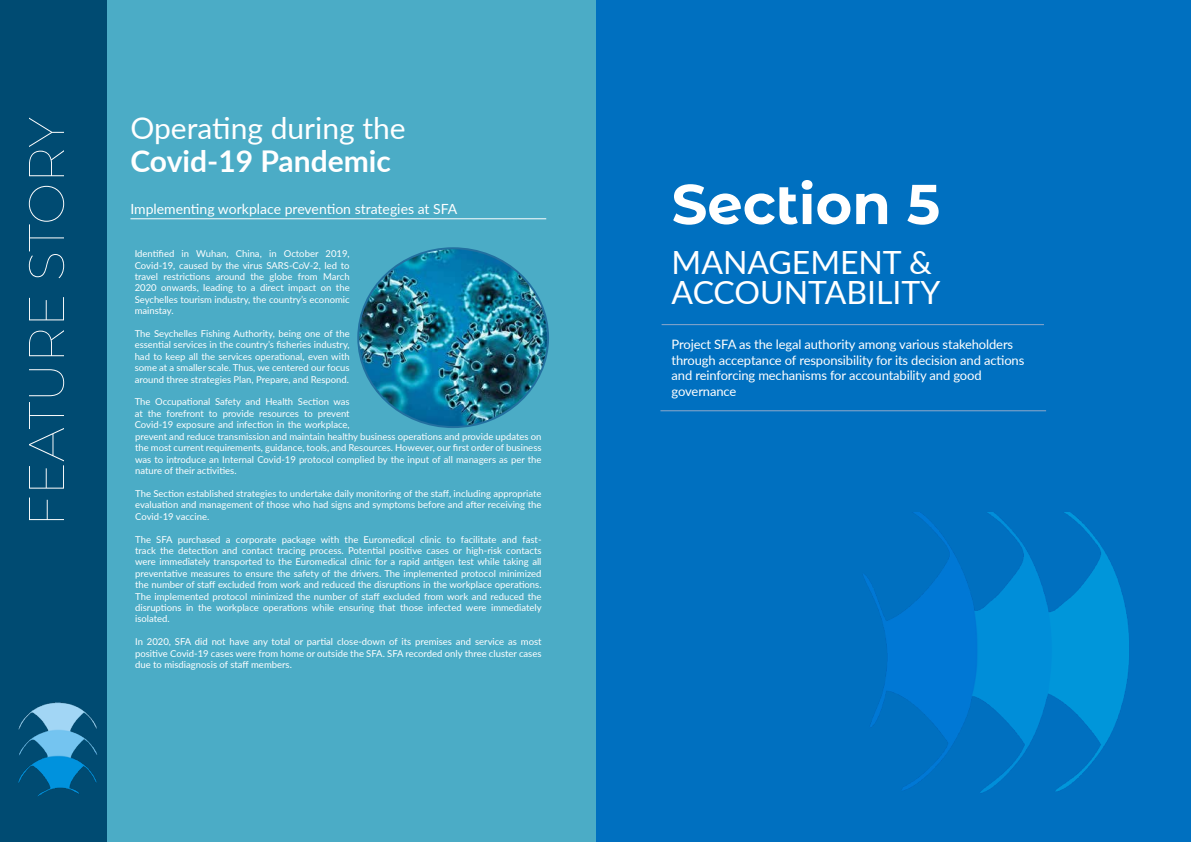
<style>
.page{position:relative;width:1191px;height:842px;background:#fff}
.page>*{position:absolute;margin:0;border:0;box-sizing:border-box;transform-origin:0 0}
.t1{font:700 56px "Montserrat Alternates";color:#fff}
.t2{font:100 50px "Montserrat";letter-spacing:-.005em;color:#fff}
.t3{font:32px/30px "Lato";color:#fff}
.t4{font:30px "Lato";color:#fff}
.t5{font:700 30px "Lato";color:#fff}
.t6{font:14px "Lato";color:#fff}
.t7{font:13px/15.6px "Lato";letter-spacing:-.01em;color:#fff}
.t8{font:9.5px/11.4px "Lato";color:#fff;text-align:justify}
</style>
<div class="page">
<div style="left:595px;top:0;width:596px;height:842px;background:#0070c0"></div>
<hr style="left:661px;top:324px;width:383px;height:1px;background:#8da8cb">
<hr style="left:660px;top:410px;width:386px;height:1px;background:#8da8cb">
<img style="left:863px;top:512px;width:266px;height:281px">
<div style="left:0;top:0;width:596px;height:842px;background:#4bacc6"></div>
<div style="left:0;top:0;width:106px;height:842px;background:#004b72"></div>
<hr style="left:130px;top:218px;width:416px;height:1px;background:#fff">
<img style="left:358px;top:248px;width:190px;height:179px">
<img style="left:18px;top:676px;width:89px;height:147px">
<h2 class="t2" style="left:13px;top:527px;width:411px;rotate:-90deg">FEATURE STORY</h2>
<h3 class="t4" style="left:130px;top:107px;width:277px">Operating during the</h3>
<h3 class="t5" style="left:130px;top:139px;width:262px">Covid-19 Pandemic</h3>
<h3 class="t6" style="left:130px;top:199px;width:328px">Implementing workplace prevention strategies at SFA</h3>
<p class="t8" style="left:135px;top:248px;width:216px">Identified in Wuhan, China, in October 2019, Covid-19, caused by the virus SARS-CoV-2, led to travel restrictions around the globe from March 2020 onwards, leading to a direct impact on the Seychelles tourism industry, the country’s economic mainstay.</p>
<p class="t8" style="left:135px;top:327px;width:216px">The Seychelles Fishing Authority, being one of the essential services in the country’s fisheries industry, had to keep all the services operational, even with some at a smaller scale. Thus, we centered our focus around three strategies Plan, Prepare, and Respond.</p>
<p class="t8" style="left:135px;top:396px;width:216px">The Occupational Safety and Health Section was at the forefront to provide resources to prevent Covid-19 exposure and infection in the workplace,</p>
<p class="t8" style="left:135px;top:430px;width:408px">prevent and reduce transmission and maintain healthy business operations and provide updates on the most current requirements, guidance, tools, and Resources. However, our first order of business was to introduce an Internal Covid-19 protocol complied by the input of all managers as per the nature of their activities.</p>
<p class="t8" style="left:135px;top:487px;width:408px">The Section established strategies to undertake daily monitoring of the staff, including appropriate evaluation and management of those who had signs and symptoms before and after receiving the Covid-19 vaccine.</p>
<p class="t8" style="left:135px;top:533px;width:408px">The SFA purchased a corporate package with the Euromedical clinic to facilitate and fast&shy;track the detection and contact tracing process. Potential positive cases or high-risk contacts were immediately transported to the Euromedical clinic for a rapid antigen test while taking all preventative measures to ensure the safety of the drivers. The implemented protocol minimized the number of staff excluded from work and reduced the disruptions in the workplace operations.<br>The implemented protocol minimized the number of staff excluded from work and reduced the disruptions in the workplace operations while ensuring that those infected were immediately isolated.</p>
<p class="t8" style="left:135px;top:636px;width:408px">In 2020, SFA did not have any total or partial close-down of its premises and service as most positive Covid-19 cases were from home or outside the SFA. SFA recorded only three cluster cases due to misdiagnosis of staff members.</p>
<h1 class="t1" style="left:671px;top:164px;width:270px">Section 5</h1>
<h3 class="t3" style="left:671px;top:246px;width:270px">MANAGEMENT &amp;<br>ACCOUNTABILITY</h3>
<h3 class="t7" style="left:671px;top:336px;width:354px">Project SFA as the legal authority among various stakeholders through acceptance of responsibility for its decision and actions and reinforcing mechanisms for accountability and good governance</h3>
</div>
